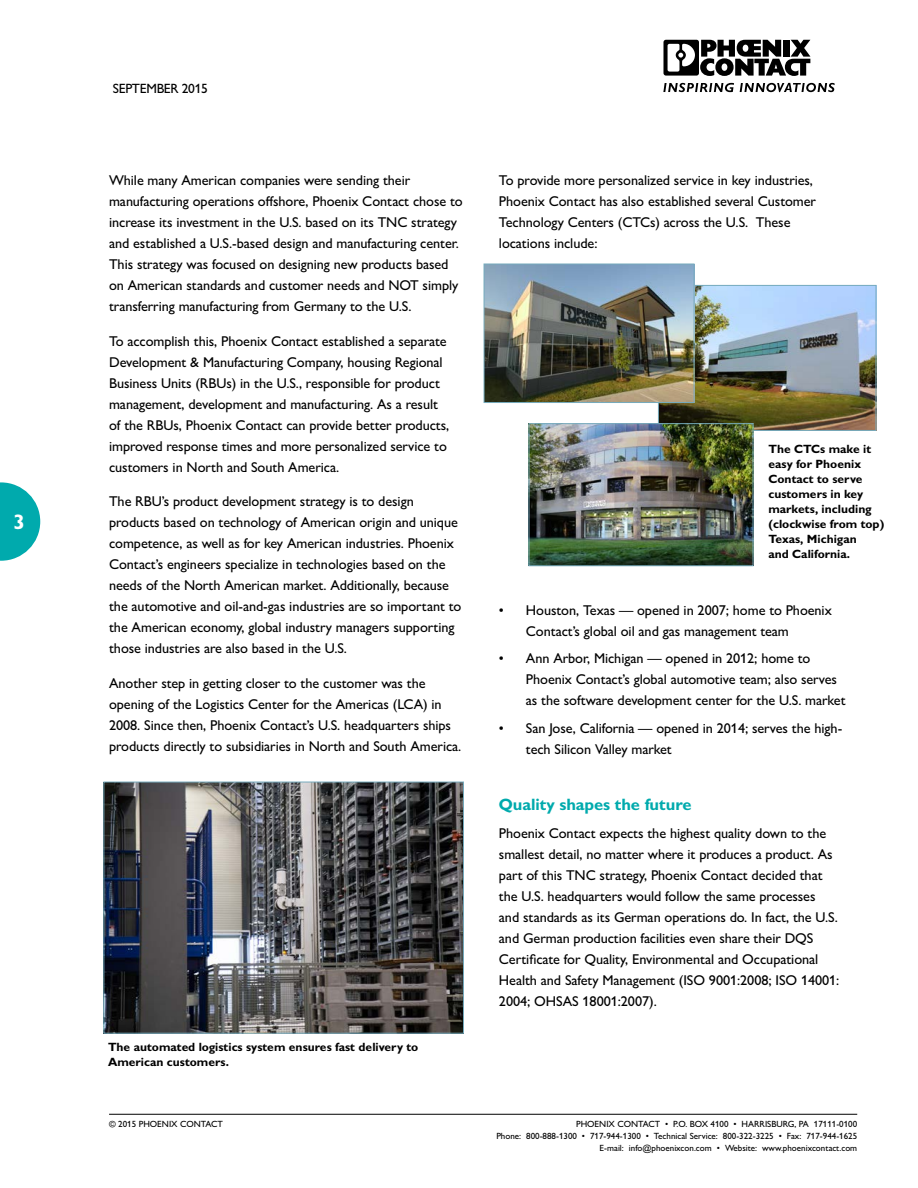
<style>
.page{position:relative;width:918px;height:1188px;background:#fff}
.page>*{position:absolute;margin:0;border:0;box-sizing:border-box;transform-origin:0 0}
.t1{font:700 21px "Px C Gill Alt One";color:#fff}
.t2{font:700 16.5px "Px C Gill Alt One";letter-spacing:-.005em;color:#00aaad}
.t3{font:14.25px/21px "Px C Gill Alt One";letter-spacing:-.005em;color:#000}
.t4{font:13.5px "Px C Gill Alt One";letter-spacing:-.025em;color:#000}
.t5{font:700 12px/15px "Px C Gill Alt One";color:#000}
.t6{font:9px/12px "Px C Gill Alt One";color:#000;text-align:right}
</style>
<div class="page">
<svg style="left:663px;top:40px;width:147px;height:36px"></svg>
<svg style="left:663px;top:83px;width:71px;height:9px"></svg>
<svg style="left:740px;top:83px;width:95px;height:9px"></svg>
<hr style="left:109px;top:1114px;width:748px;height:1px;background:#000">
<svg style="left:0;top:482px;width:40px;height:79px"></svg>
<img style="left:105px;top:784px;width:357px;height:248px">
<div style="left:103px;top:782px;width:361px;height:252px;border:1px solid #76abbd"></div>
<img style="left:660px;top:287px;width:214px;height:142px">
<div style="left:658px;top:285px;width:218px;height:146px;border:1px solid #76abbd"></div>
<img style="left:531px;top:425px;width:220px;height:139px">
<div style="left:529px;top:423px;width:224px;height:143px;border:1px solid #76abbd"></div>
<img style="left:486px;top:266px;width:206px;height:135px">
<div style="left:484px;top:264px;width:210px;height:139px;border:1px solid #76abbd"></div>
<h1 class="t1" style="left:14px;top:508px;width:13px">3</h1>
<p class="t4" style="left:113px;top:80px;width:96px">SEPTEMBER 2015</p>
<p class="t3" style="left:109px;top:170px;width:355px">While many American companies were sending their manufacturing operations offshore, Phoenix Contact chose to increase its investment in the U.S. based on its TNC strategy and established a U.S.-based design and manufacturing center.<br>This strategy was focused on designing new products based on American standards and customer needs and NOT simply transferring manufacturing from Germany to the U.S.</p>
<p class="t3" style="left:109px;top:330px;width:342px">To accomplish this, Phoenix Contact established a separate Development &amp; Manufacturing Company, housing Regional Business Units (RBUs) in the U.S., responsible for product management, development and manufacturing. As a result of the RBUs, Phoenix Contact can provide better products, improved response times and more personalized service to customers in North and South America.</p>
<p class="t3" style="left:109px;top:491px;width:354px">The RBU’s product development strategy is to design products based on technology of American origin and unique competence, as well as for key American industries. Phoenix Contact’s engineers specialize in technologies based on the needs of the North American market. Additionally, because the automotive and oil-and-gas industries are so important to the American economy, global industry managers supporting those industries are also based in the U.S.</p>
<p class="t3" style="left:109px;top:672px;width:354px">Another step in getting closer to the customer was the opening of the Logistics Center for the Americas (LCA) in 2008. Since then, Phoenix Contact’s U.S. headquarters ships products directly to subsidiaries in North and South America.</p>
<p class="t5" style="left:108px;top:1039px;width:312px">The automated logistics system ensures fast delivery to<br>American customers.</p>
<p class="t3" style="left:499px;top:170px;width:319px">To provide more personalized service in key industries, Phoenix Contact has also established several Customer Technology Centers (CTCs) across the U.S. These locations include:</p>
<p class="t5" style="left:768px;top:441px;width:117px">The CTCs make it easy for Phoenix<br>Contact to serve customers in key markets, including (clockwise from top)<br>Texas, Michigan<br>and California.</p>
<p class="t3" style="left:526px;top:599px;width:307px;text-indent:-27px">• Houston, Texas — opened in 2007; home to Phoenix<br>Contact’s global oil and gas management team</p>
<p class="t3" style="left:526px;top:648px;width:321px;text-indent:-27px">• Ann Arbor, Michigan — opened in 2012; home to<br>Phoenix Contact’s global automotive team; also serves as the software development center for the U.S. market</p>
<p class="t3" style="left:526px;top:718px;width:318px;text-indent:-27px">• San Jose, California — opened in 2014; serves the high&shy;tech Silicon Valley market</p>
<p class="t2" style="left:499px;top:795px;width:194px">Quality shapes the future</p>
<p class="t3" style="left:499px;top:823px;width:342px">Phoenix Contact expects the highest quality down to the smallest detail, no matter where it produces a product. As part of this TNC strategy, Phoenix Contact decided that the U.S. headquarters would follow the same processes<br>and standards as its German operations do. In fact, the U.S. and German production facilities even share their DQS Certificate for Quality, Environmental and Occupational Health and Safety Management (ISO 9001:2008; ISO 14001:<br>2004; OHSAS 18001:2007).</p>
<p class="t6" style="left:109px;top:1118px;width:115px">© 2015 PHOENIX CONTACT</p>
<p class="t6" style="left:496px;top:1118px;width:362px">PHOENIX CONTACT • P.O. BOX 4100 • HARRISBURG, PA 17111-0100<br>Phone: 800-888-1300 • 717-944-1300 • Technical Service: 800-322-3225 • Fax: 717-944-1625<br>E-mail: info@phoenixcon.com • Website: www.phoenixcontact.com</p>
</div>
